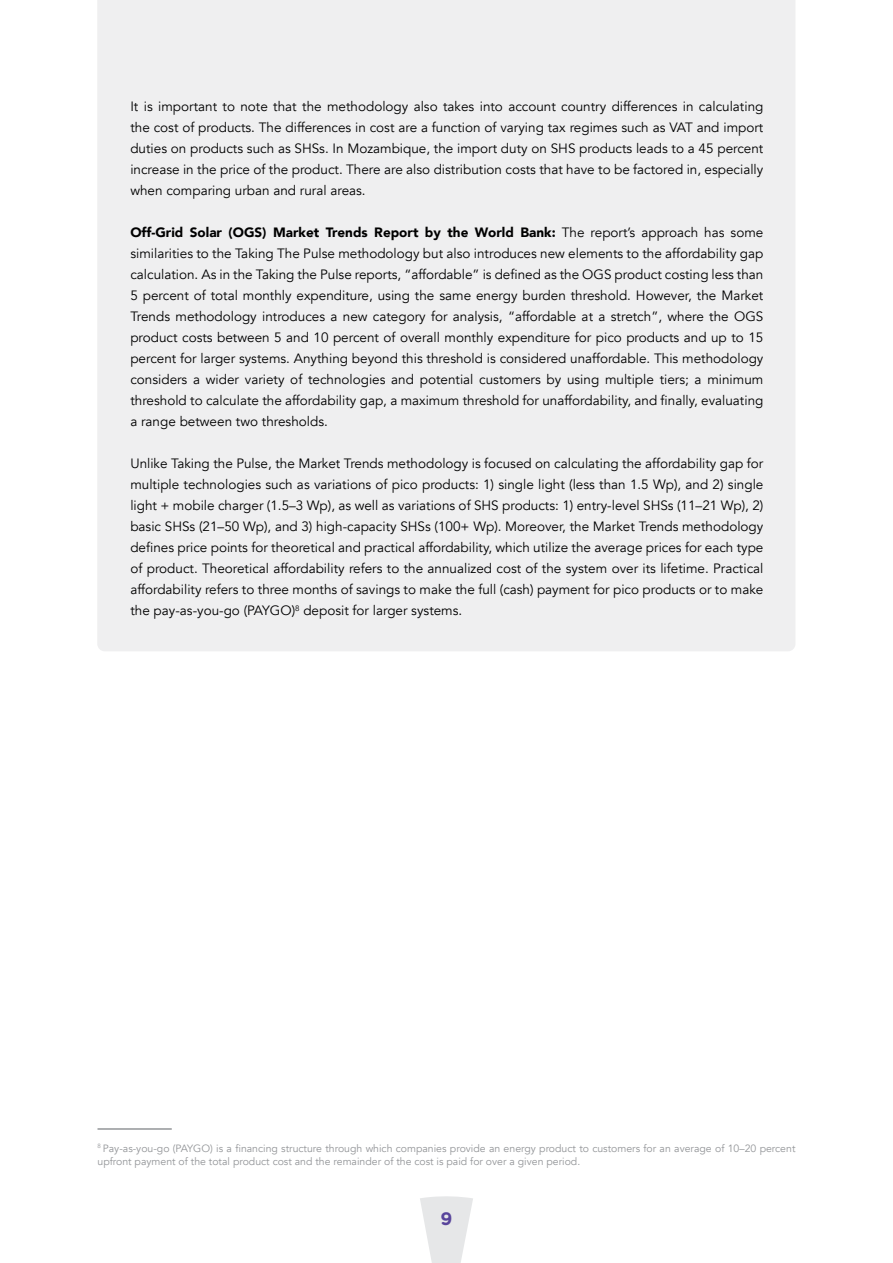
<style>
.page{position:relative;width:893px;height:1263px;background:#fff}
.page>*{position:absolute;margin:0;border:0;box-sizing:border-box;transform-origin:0 0}
.t1{font:700 18px "Gotham Rounded";color:#58449b}
.t2{font:13.5px/21px "Avenir";color:#000;text-align:justify}
.t3{font:10.5px/13.5px "Avenir";color:#939598}
.s1{font-weight:900}
</style>
<div class="page">
<svg style="left:420px;top:1196px;width:53px;height:67px"></svg>
<div style="left:97px;top:0;width:698px;height:651px;background:#efeff0"></div>
<hr style="left:98px;top:1128px;width:74px;height:2px;background:#939598">
<p class="t2" style="left:130px;top:96px;width:635px">It is important to note that the methodology also takes into account country differences in calculating the cost of products. The differences in cost are a function of varying tax regimes such as VAT and import duties on products such as SHSs. In Mozambique, the import duty on SHS products leads to a 45 percent increase in the price of the product. There are also distribution costs that have to be factored in, especially when comparing urban and rural areas.</p>
<p class="t2" style="left:130px;top:222px;width:635px"><span class="s1">Off-Grid Solar (OGS) Market Trends Report by the World Bank:</span> The report’s approach has some similarities to the Taking The Pulse methodology but also introduces new elements to the affordability gap calculation. As in the Taking the Pulse reports, “affordable” is defined as the OGS product costing less than 5 percent of total monthly expenditure, using the same energy burden threshold. However, the Market Trends methodology introduces a new category for analysis, “affordable at a stretch”, where the OGS product costs between 5 and 10 percent of overall monthly expenditure for pico products and up to 15 percent for larger systems. Anything beyond this threshold is considered unaffordable. This methodology considers a wider variety of technologies and potential customers by using multiple tiers; a minimum threshold to calculate the affordability gap, a maximum threshold for unaffordability, and finally, evaluating a range between two thresholds.</p>
<p class="t2" style="left:130px;top:453px;width:635px">Unlike Taking the Pulse, the Market Trends methodology is focused on calculating the affordability gap for multiple technologies such as variations of pico products: 1) single light (less than 1.5 Wp), and 2) single light + mobile charger (1.5–3 Wp), as well as variations of SHS products: 1) entry-level SHSs (11–21 Wp), 2) basic SHSs (21–50 Wp), and 3) high-capacity SHSs (100+ Wp). Moreover, the Market Trends methodology defines price points for theoretical and practical affordability, which utilize the average prices for each type of product. Theoretical affordability refers to the annualized cost of the system over its lifetime. Practical affordability refers to three months of savings to make the full (cash) payment for pico products or to make the pay-as-you-go (PAYGO)<sup>8</sup> deposit for larger systems.</p>
<p class="t3" style="left:98px;top:1142px;width:699px"><sup>8</sup> Pay-as-you-go (PAYGO) is a financing structure through which companies provide an energy product to customers for an average of 10–20 percent upfront payment of the total product cost and the remainder of the cost is paid for over a given period.</p>
<h1 class="t1" style="left:440px;top:1205px;width:13px">9</h1>
</div>
